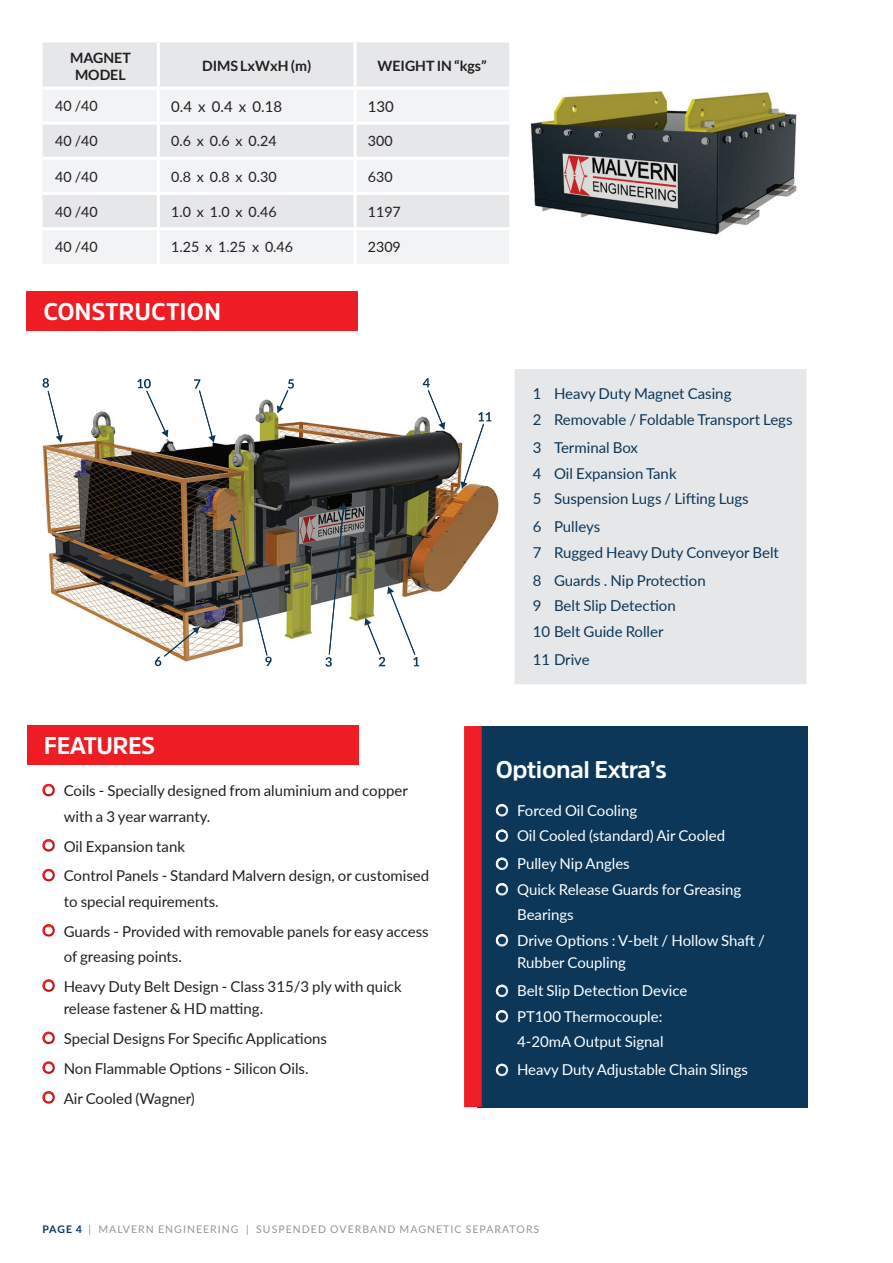
<style>
.page{position:relative;width:893px;height:1263px;background:#fff}
.page>*{position:absolute;margin:0;border:0;box-sizing:border-box;transform-origin:0 0}
.t1{font:700 24px "Amsi Pro";letter-spacing:-.02em;color:#fff}
.t2{font:700 24px "Amsi Pro";color:#fff}
.t3{font:15px/29.7px "Lato";color:#231f20}
.t4{font:15px/25.5px "Lato";color:#fff}
.t5{font:15px/25.5px "Lato";color:#0c3759}
.t6{font:14.25px "Lato";color:#231f20}
.t7{font:700 14.25px/17.1px "Lato";color:#231f20;text-align:center}
.t8{font:10.5px "Lato";letter-spacing:.1em;color:#939598}
.s1{font-weight:700;color:#0c3759}
</style>
<div class="page">
<div style="left:27px;top:725px;width:331px;height:40px;background:#ee1d23"></div>
<div style="left:26px;top:291px;width:332px;height:40px;background:#ee1d23"></div>
<svg style="left:42px;top:783px;width:13px;height:14px"></svg>
<svg style="left:42px;top:839px;width:13px;height:13px"></svg>
<svg style="left:42px;top:868px;width:13px;height:14px"></svg>
<svg style="left:42px;top:924px;width:13px;height:13px"></svg>
<svg style="left:42px;top:979px;width:13px;height:13px"></svg>
<svg style="left:42px;top:1031px;width:13px;height:14px"></svg>
<svg style="left:42px;top:1061px;width:13px;height:13px"></svg>
<svg style="left:42px;top:1091px;width:13px;height:13px"></svg>
<img style="left:42px;top:378px;width:457px;height:289px">
<svg style="left:229px;top:514px;width:43px;height:152px"></svg>
<svg style="left:364px;top:587px;width:55px;height:79px"></svg>
<svg style="left:325px;top:503px;width:22px;height:164px"></svg>
<svg style="left:155px;top:627px;width:45px;height:39px"></svg>
<svg style="left:43px;top:378px;width:20px;height:64px"></svg>
<svg style="left:137px;top:379px;width:31px;height:58px"></svg>
<svg style="left:194px;top:379px;width:22px;height:63px"></svg>
<svg style="left:423px;top:378px;width:22px;height:51px"></svg>
<svg style="left:461px;top:412px;width:30px;height:76px"></svg>
<svg style="left:277px;top:379px;width:17px;height:34px"></svg>
<div style="left:513px;top:367px;width:295px;height:319px;background:#e6e7e9;border:2px solid #fff"></div>
<div style="left:43px;top:43px;width:466px;height:44px;background:#e6e7e9"></div>
<svg style="left:43px;top:90px;width:466px;height:174px;fill:#f2f3f4"></svg>
<hr style="left:157px;top:43px;width:3px;height:44px;background:#fff">
<hr style="left:354px;top:43px;width:3px;height:44px;background:#fff">
<hr style="left:157px;top:90px;width:3px;height:32px;background:#fff">
<hr style="left:354px;top:90px;width:3px;height:32px;background:#fff">
<hr style="left:43px;top:122px;width:115px;height:3px;background:#fff">
<hr style="left:158px;top:122px;width:197px;height:3px;background:#fff">
<hr style="left:157px;top:125px;width:3px;height:32px;background:#fff">
<hr style="left:355px;top:122px;width:154px;height:3px;background:#fff">
<hr style="left:354px;top:125px;width:3px;height:32px;background:#fff">
<hr style="left:43px;top:157px;width:115px;height:3px;background:#fff">
<hr style="left:158px;top:157px;width:197px;height:3px;background:#fff">
<hr style="left:157px;top:160px;width:3px;height:32px;background:#fff">
<hr style="left:355px;top:157px;width:154px;height:3px;background:#fff">
<hr style="left:354px;top:160px;width:3px;height:32px;background:#fff">
<hr style="left:43px;top:192px;width:115px;height:3px;background:#fff">
<hr style="left:158px;top:192px;width:197px;height:3px;background:#fff">
<hr style="left:157px;top:195px;width:3px;height:32px;background:#fff">
<hr style="left:355px;top:192px;width:154px;height:3px;background:#fff">
<hr style="left:354px;top:195px;width:3px;height:32px;background:#fff">
<hr style="left:43px;top:227px;width:115px;height:3px;background:#fff">
<hr style="left:158px;top:227px;width:197px;height:3px;background:#fff">
<hr style="left:157px;top:230px;width:3px;height:34px;background:#fff">
<hr style="left:355px;top:227px;width:154px;height:3px;background:#fff">
<hr style="left:354px;top:230px;width:3px;height:34px;background:#fff">
<img style="left:530px;top:91px;width:267px;height:144px">
<div style="left:477px;top:726px;width:331px;height:381px;background:#0c3759"></div>
<svg style="left:495px;top:804px;width:14px;height:13px"></svg>
<svg style="left:495px;top:829px;width:14px;height:13px"></svg>
<svg style="left:495px;top:857px;width:14px;height:13px"></svg>
<svg style="left:495px;top:883px;width:14px;height:13px"></svg>
<svg style="left:495px;top:934px;width:14px;height:13px"></svg>
<svg style="left:495px;top:984px;width:14px;height:14px"></svg>
<svg style="left:495px;top:1010px;width:14px;height:13px"></svg>
<svg style="left:495px;top:1063px;width:14px;height:14px"></svg>
<div style="left:464px;top:726px;width:18px;height:381px;background:#ee1f26;border:2px solid #ec1e24"></div>
<p class="t7" style="left:70px;top:49px;width:62px">MAGNET<br>MODEL</p>
<p class="t7" style="left:202px;top:57px;width:111px">DIMS LxWxH (m)</p>
<p class="t7" style="left:377px;top:57px;width:111px">WEIGHT IN “kgs”</p>
<p class="t6" style="left:55px;top:96px;width:44px">40 /40</p>
<p class="t3" style="left:171px;top:91px;width:113px">0.4 x 0.4 x 0.18</p>
<p class="t3" style="left:368px;top:91px;width:28px">130</p>
<p class="t6" style="left:55px;top:131px;width:44px">40 /40</p>
<p class="t6" style="left:171px;top:131px;width:107px">0.6 x 0.6 x 0.24</p>
<p class="t6" style="left:368px;top:131px;width:26px">300</p>
<p class="t6" style="left:55px;top:166px;width:44px">40 /40</p>
<p class="t6" style="left:171px;top:166px;width:107px">0.8 x 0.8 x 0.30</p>
<p class="t6" style="left:368px;top:166px;width:26px">630</p>
<p class="t6" style="left:55px;top:201px;width:44px">40 /40</p>
<p class="t6" style="left:171px;top:201px;width:107px">1.0 x 1.0 x 0.46</p>
<p class="t6" style="left:368px;top:201px;width:35px">1197</p>
<p class="t6" style="left:55px;top:237px;width:44px">40 /40</p>
<p class="t6" style="left:171px;top:237px;width:124px">1.25 x 1.25 x 0.46</p>
<p class="t6" style="left:368px;top:237px;width:35px">2309</p>
<h1 class="t2" style="left:44px;top:295px;width:179px">CONSTRUCTION</h1>
<h1 class="t1" style="left:44px;top:729px;width:113px">FEATURES</h1>
<p class="t3" style="left:64px;top:777px;width:346px;line-height:25.5px">Coils - Specially designed from aluminium and copper with a 3 year warranty.</p>
<p class="t3" style="left:64px;top:831px;width:367px">Oil Expansion tank<br>Control Panels - Standard Malvern design, or customised</p>
<p class="t3" style="left:64px;top:886px;width:367px">to special requirements.<br>Guards - Provided with removable panels for easy access</p>
<p class="t3" style="left:64px;top:941px;width:339px">of greasing points.<br>Heavy Duty Belt Design - Class 315/3 ply with quick</p>
<p class="t3" style="left:64px;top:993px;width:265px">release fastener &amp; HD matting.<br>Special Designs For Specific Applications Non Flammable Options - Silicon Oils.<br>Air Cooled (Wagner)</p>
<p class="t5" style="left:533px;top:381px;width:261px">1 Heavy Duty Magnet Casing<br>2 Removable / Foldable Transport Legs</p>
<p class="t5" style="left:533px;top:434px;width:218px">3 Terminal Box<br>4 Oil Expansion Tank<br>5 Suspension Lugs / Lifting Lugs</p>
<p class="t5" style="left:533px;top:513px;width:248px">6 Pulleys<br>7 Rugged Heavy Duty Conveyor Belt</p>
<p class="t5" style="left:533px;top:567px;width:174px">8 Guards . Nip Protection<br>9 Belt Slip Detection<br>10 Belt Guide Roller</p>
<p class="t5" style="left:533px;top:646px;width:59px">11 Drive</p>
<h1 class="t1" style="left:496px;top:753px;width:172px">Optional Extra’s</h1>
<p class="t4" style="left:517px;top:797px;width:209px">Forced Oil Cooling<br>Oil Cooled (standard) Air Cooled</p>
<p class="t4" style="left:517px;top:850px;width:249px">Pulley Nip Angles<br>Quick Release Guards for Greasing<br>Bearings<br>Drive Options : V-belt / Hollow Shaft /</p>
<p class="t4" style="left:517px;top:948px;width:172px;line-height:28px">Rubber Coupling<br>Belt Slip Detection Device</p>
<p class="t4" style="left:517px;top:1003px;width:148px">PT100 Thermocouple:<br>4-20mA Output Signal</p>
<p class="t4" style="left:517px;top:1056px;width:232px">Heavy Duty Adjustable Chain Slings</p>
<p class="t8" style="left:43px;top:1222px;width:498px"><span class="s1">PAGE 4</span> | MALVERN ENGINEERING | SUSPENDED OVERBAND MAGNETIC SEPARATORS</p>
</div>
